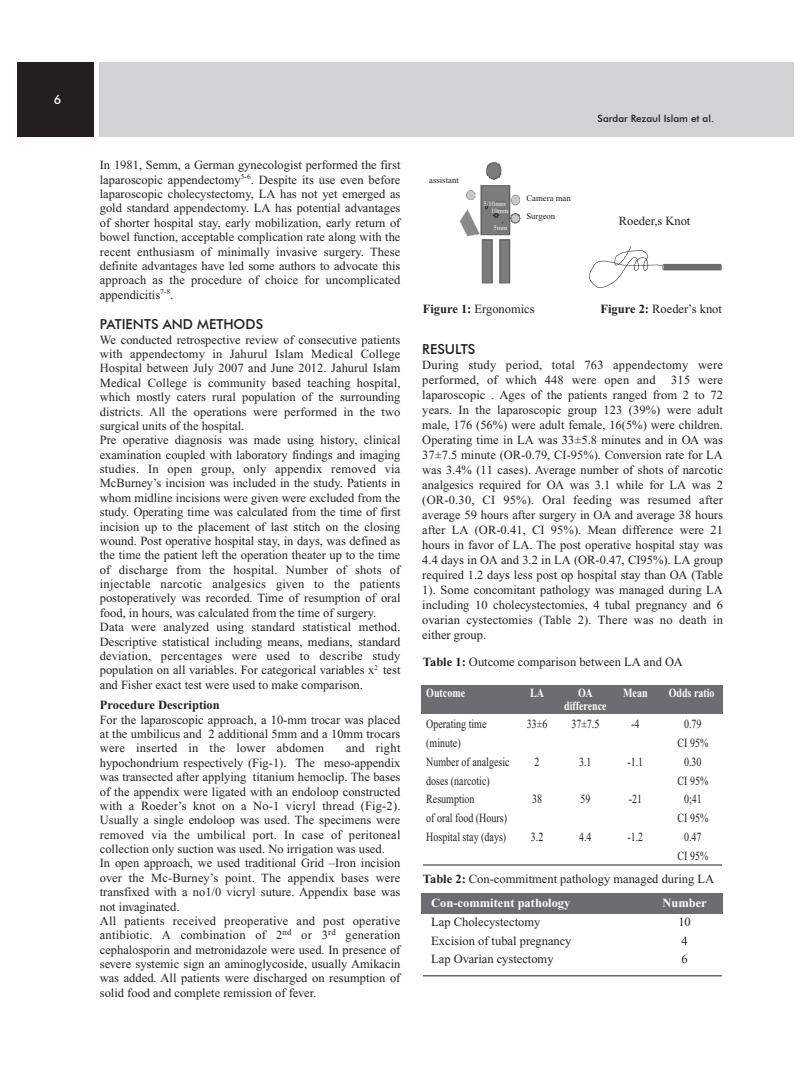
<style>
.page{position:relative;width:810px;height:1080px;background:#fff}
.page>*{position:absolute;margin:0;border:0;box-sizing:border-box;transform-origin:0 0}
.t1{font:500 13.75px "Futura BT";color:#231f20}
.t2{font:12.5px/14.4px "Times New Roman";color:#231f20;text-align:justify}
.t3{font:12.5px/18.8px "Times New Roman";color:#231f20;text-align:center;scale:.8 1}
.t4{font:700 12.5px "Times New Roman";color:#fff;scale:.8 1}
.t5{font:700 12.5px "Times New Roman";color:#fff}
.t6{font:700 12.5px "Times New Roman";color:#231f20}
.t7{font:500 12.5px "Futura BT";color:#fff}
.t8{font:500 10px "Futura BT";color:#231f20}
.t9{font:8.75px/18.5px "Times New Roman";color:#231f20}
.t10{font:6.75px "Times New Roman";color:#fff}
.s1{font-weight:700}
</style>
<div class="page">
<div style="left:421px;top:685px;width:302px;height:28px;background:#6c6d70"></div>
<div style="left:421px;top:893px;width:302px;height:21px;background:#6c6d70"></div>
<div style="left:17px;top:62px;width:77px;height:74px;background:#231f20"></div>
<div style="left:99px;top:62px;width:695px;height:74px;background:#d1d2d4"></div>
<img style="left:459px;top:162px;width:62px;height:122px">
<img style="left:590px;top:246px;width:132px;height:41px">
<hr style="left:423px;top:865px;width:299px;height:1px;background:#231f20">
<hr style="left:423px;top:976px;width:299px;height:1px;background:#231f20">
<p class="t7" style="left:54px;top:92px;width:9px">6</p>
<p class="t2" style="left:100px;top:158px;width:302px">In 1981, Semm, a German gynecologist performed the first laparoscopic appendectomy<sup>5-6</sup>. Despite its use even before laparoscopic cholecystectomy, LA has not yet emerged as gold standard appendectomy. LA has potential advantages of shorter hospital stay, early mobilization, early return of bowel function, acceptable complication rate along with the recent enthusiasm of minimally invasive surgery. These definite advantages have led some authors to advocate this approach as the procedure of choice for uncomplicated appendicitis<sup>7-8</sup>.</p>
<p class="t1" style="left:100px;top:316px;width:165px">PATIENTS AND METHODS</p>
<p class="t2" style="left:100px;top:333px;width:302px;text-align:left">We conducted retrospective review of consecutive patients with appendectomy in Jahurul Islam Medical College Hospital between July 2007 and June 2012. Jahurul Islam Medical College is community based teaching hospital, which mostly caters rural population of the surrounding districts. All the operations were performed in the two surgical units of the hospital.<br>Pre operative diagnosis was made using history, clinical examination coupled with laboratory findings and imaging studies. In open group, only appendix removed via McBurney’s incision was included in the study. Patients in whom midline incisions were given were excluded from the study. Operating time was calculated from the time of first incision up to the placement of last stitch on the closing wound. Post operative hospital stay, in days, was defined as the time the patient left the operation theater up to the time of discharge from the hospital. Number of shots of injectable narcotic analgesics given to the patients postoperatively was recorded. Time of resumption of oral food, in hours, was calculated from the time of surgery.<br>Data were analyzed using standard statistical method.<br>Descriptive statistical including means, medians, standard deviation, percentages were used to describe study population on all variables. For categorical variables x<sup>2</sup> test and Fisher exact test were used to make comparison.</p>
<p class="t6" style="left:100px;top:698px;width:122px">Procedure Description</p>
<p class="t2" style="left:100px;top:713px;width:302px">For the laparoscopic approach, a 10-mm trocar was placed at the umbilicus and 2 additional 5mm and a 10mm trocars were inserted in the lower abdomen</p>
<p class="t2" style="left:100px;top:741px;width:302px;text-align:left;text-indent:246px">and right hypochondrium respectively (Fig-1). The meso-appendix was transected after applying titanium hemoclip. The bases of the appendix were ligated with an endoloop constructed with a Roeder’s knot on a No-1 vicryl thread (Fig-2).<br>Usually a single endoloop was used. The specimens were removed via the umbilical port. In case of peritoneal collection only suction was used. No irrigation was used.<br>In open approach, we used traditional Grid –Iron incision over the Mc-Burney’s point. The appendix bases were transfixed with a no1/0 vicryl suture. Appendix base was not invaginated.<br>All patients received preoperative and post operative antibiotic. A combination of 2<sup>nd</sup> or 3<sup>rd</sup> generation cephalosporin and metronidazole were used. In presence of severe systemic sign an aminoglycoside, usually Amikacin was added. All patients were discharged on resumption of solid food and complete remission of fever.</p>
<p class="t9" style="left:429px;top:171px;width:31px">assistant</p>
<p class="t10" style="left:483px;top:200px;width:24px">5/10mm</p>
<p class="t10" style="left:494px;top:224px;width:15px">5mm</p>
<p class="t10" style="left:491px;top:207px;width:19px">10mm</p>
<p class="t9" style="left:526px;top:189px;width:46px">Camera man<br>Surgeon</p>
<p class="t8" style="left:598px;top:113px;width:118px">Sardar Rezaul Islam et al.</p>
<p class="t2" style="left:619px;top:214px;width:73px">Roeder,s Knot</p>
<p class="t2" style="left:423px;top:302px;width:114px"><span class="s1">Figure 1:</span> Ergonomics</p>
<p class="t2" style="left:600px;top:302px;width:123px"><span class="s1">Figure 2:</span> Roeder’s knot</p>
<p class="t1" style="left:422px;top:341px;width:55px">RESULTS</p>
<p class="t2" style="left:422px;top:358px;width:302px;line-height:15px">During study period, total 763 appendectomy were performed, of which 448 were open and 315 were laparoscopic . Ages of the patients ranged from 2 to 72 years. In the laparoscopic group 123 (39%) were adult male, 176 (56%) were adult female, 16(5%) were children.<br>Operating time in LA was 33±5.8 minutes and in OA was 37±7.5 minute (OR-0.79, CI-95%). Conversion rate for LA was 3.4% (11 cases). Average number of shots of narcotic analgesics required for OA was 3.1 while for LA was 2 (OR-0.30, CI 95%). Oral feeding was resumed after average 59 hours after surgery in OA and average 38 hours after LA (OR-0.41, CI 95%). Mean difference were 21 hours in favor of LA. The post operative hospital stay was 4.4 days in OA and 3.2 in LA (OR-0.47, CI95%). LA group required 1.2 days less post op hospital stay than OA (Table 1). Some concomitant pathology was managed during LA including 10 cholecystectomies, 4 tubal pregnancy and 6 ovarian cystectomies (Table 2). There was no death in either group.</p>
<p class="t2" style="left:423px;top:655px;width:261px"><span class="s1">Table 1:</span> Outcome comparison between LA and OA</p>
<p class="t4" style="left:426px;top:686px;width:50px">Outcome</p>
<p class="t4" style="left:530px;top:686px;width:19px">LA</p>
<p class="t4" style="left:578px;top:686px;width:20px">OA</p>
<p class="t4" style="left:623px;top:686px;width:32px">Mean</p>
<p class="t4" style="left:669px;top:686px;width:59px">Odds ratio</p>
<p class="t4" style="left:564px;top:698px;width:55px">difference</p>
<p class="t3" style="left:426px;top:715px;width:77px">Operating time</p>
<p class="t3" style="left:527px;top:715px;width:27px">33±6</p>
<p class="t3" style="left:571px;top:715px;width:37px">37±7.5</p>
<p class="t3" style="left:631px;top:715px;width:12px">-4</p>
<p class="t3" style="left:684px;top:715px;width:23px">0.79</p>
<p class="t3" style="left:426px;top:734px;width:45px">(minute)</p>
<p class="t3" style="left:678px;top:734px;width:40px">CI 95%</p>
<p class="t3" style="left:426px;top:753px;width:106px">Number of analgesic</p>
<p class="t3" style="left:535px;top:753px;width:8px">2</p>
<p class="t3" style="left:579px;top:753px;width:17px">3.1</p>
<p class="t3" style="left:628px;top:753px;width:21px">-1.1</p>
<p class="t3" style="left:684px;top:753px;width:23px">0.30</p>
<p class="t3" style="left:426px;top:771px;width:81px">doses (narcotic)</p>
<p class="t3" style="left:678px;top:771px;width:40px">CI 95%</p>
<p class="t3" style="left:426px;top:790px;width:62px">Resumption</p>
<p class="t3" style="left:532px;top:790px;width:14px">38</p>
<p class="t3" style="left:580px;top:790px;width:14px">59</p>
<p class="t3" style="left:629px;top:790px;width:18px">-21</p>
<p class="t3" style="left:684px;top:790px;width:24px">0;41</p>
<p class="t3" style="left:426px;top:809px;width:103px">of oral food (Hours)</p>
<p class="t3" style="left:678px;top:809px;width:40px">CI 95%</p>
<p class="t3" style="left:426px;top:828px;width:101px">Hospital stay (days)</p>
<p class="t3" style="left:531px;top:828px;width:17px">3.2</p>
<p class="t3" style="left:579px;top:828px;width:17px">4.4</p>
<p class="t3" style="left:628px;top:828px;width:21px">-1.2</p>
<p class="t3" style="left:678px;top:828px;width:40px">0.47<br>CI 95%</p>
<p class="t2" style="left:423px;top:872px;width:293px"><span class="s1">Table 2:</span> Con-commitment pathology managed during LA</p>
<p class="t5" style="left:431px;top:896px;width:141px">Con-commitent pathology</p>
<p class="t5" style="left:662px;top:896px;width:46px">Number</p>
<p class="t2" style="left:431px;top:915px;width:111px">Lap Cholecystectomy</p>
<p class="t2" style="left:678px;top:915px;width:14px">10</p>
<p class="t2" style="left:431px;top:933px;width:142px">Excision of tubal pregnancy</p>
<p class="t2" style="left:681px;top:933px;width:8px">4</p>
<p class="t2" style="left:431px;top:952px;width:124px">Lap Ovarian cystectomy</p>
<p class="t2" style="left:681px;top:952px;width:8px">6</p>
</div>
